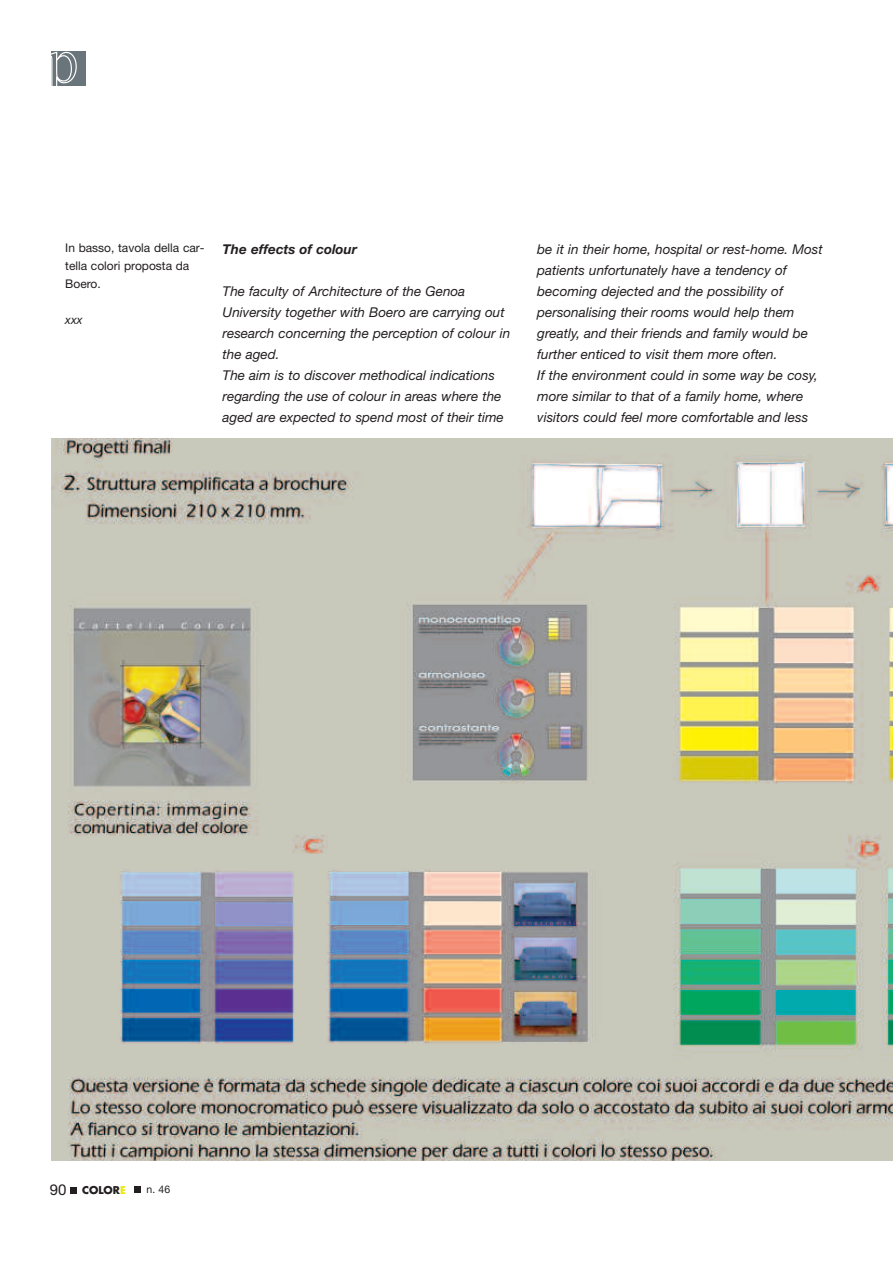
<style>
.page{position:relative;width:893px;height:1263px;background:#fff}
.page>*{position:absolute;margin:0;border:0;box-sizing:border-box;transform-origin:0 0}
.t1{font:italic 13.5px/21px "Helvetica Neue";color:#231f20}
.t2{font:italic 700 13.5px "Helvetica Neue";color:#231f20}
.t3{font:12px/18px "Helvetica Neue";color:#231f20}
.t4{font:italic 12px "Helvetica Neue";color:#231f20}
.t5{font:700 10.5px "Futura";color:#231f20}
.t6{font:10.5px "Helvetica Neue";color:#231f20}
.s1{font-family:"Helvetica Neue";font-weight:400;font-size:15px}
.s2{color:#ece810}
</style>
<div class="page">
<div style="left:70px;top:1187px;width:7px;height:6px;background:#231f20"></div>
<div style="left:134px;top:1187px;width:7px;height:6px;background:#231f20"></div>
<img style="left:51px;top:438px;width:842px;height:723px">
<div style="left:51px;top:51px;width:34px;height:34px;background:#6a747b"></div>
<svg style="left:51px;top:52px;width:26px;height:34px"></svg>
<p class="t3" style="left:65px;top:240px;width:141px">In basso, tavola della car&shy;tella colori proposta da<br>Boero.</p>
<p class="t4" style="left:65px;top:316px;width:19px">xxx</p>
<p class="t2" style="left:223px;top:244px;width:136px">The effects of colour</p>
<p class="t1" style="left:223px;top:282px;width:289px">The faculty of Architecture of the Genoa University together with Boero are carrying out research concerning the perception of colour in the aged.<br>The aim is to discover methodical indications regarding the use of colour in areas where the aged are expected to spend most of their time</p>
<p class="t1" style="left:537px;top:240px;width:287px">be it in their home, hospital or rest-home. Most patients unfortunately have a tendency of becoming dejected and the possibility of personalising their rooms would help them greatly, and their friends and family would be further enticed to visit them more often.<br>If the environment could in some way be cosy, more similar to that of a family home, where visitors could feel more comfortable and less</p>
<p class="t5" style="left:50px;top:1185px;width:77px"><span class="s1">90</span> COLOR<span class="s2">E</span></p>
<p class="t6" style="left:147px;top:1185px;width:25px">n. 46</p>
</div>
